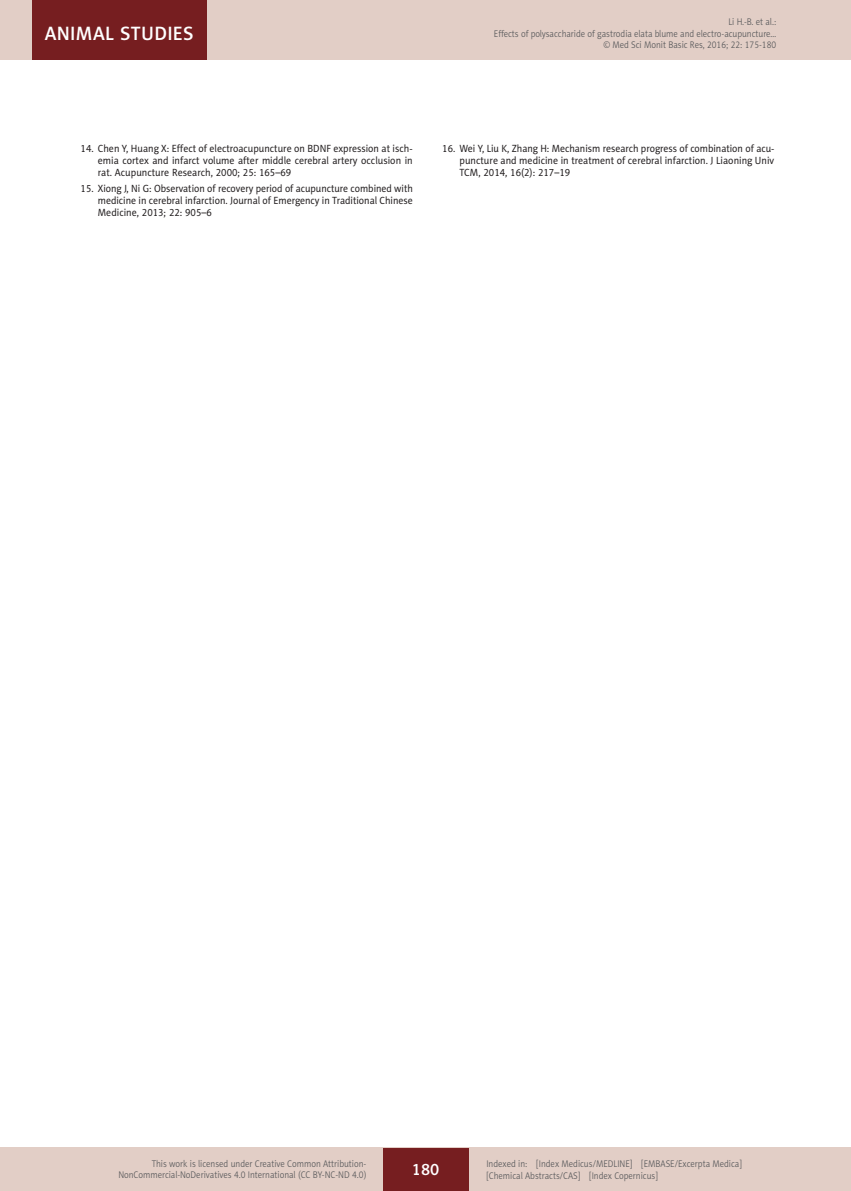
<style>
.page{position:relative;width:851px;height:1191px;background:#fff}
.page>*{position:absolute;margin:0;border:0;box-sizing:border-box;transform-origin:0 0}
.t1{font:19.5px "Naomi Sans EFN Medium";letter-spacing:.015em;color:#fff}
.t2{font:16.5px "Naomi Sans EFN Medium";color:#fff}
.MSM_Referencje_punkt{font:10.5px/12px "Naomi Sans EFN";color:#231f20;text-align:justify;scale:.94 1}
.MSM_Referencje_punkt-2{font:10.5px/12px "Naomi Sans EFN";color:#231f20;text-align:justify;scale:.95 1}
.t3{font:9.75px/11.2px "Naomi Sans EFN Light";color:#57585a;text-align:right;scale:.9 1}
</style>
<div class="page">
<div style="left:0;top:1148px;width:850px;height:43px;background:#e2cec6"></div>
<div style="left:383px;top:1147px;width:85px;height:43px;background:#761e20"></div>
<div style="left:0;top:0;width:850px;height:60px;background:#e2cec6"></div>
<div style="left:32px;top:0;width:174px;height:60px;background:#761e20"></div>
<h1 class="t1" style="left:45px;top:22px;width:150px">ANIMAL STUDIES</h1>
<p class="t3" style="left:494px;top:16px;width:315px">Li H.-B. et al.:<br>Effects of polysaccharide of gastrodia elata blume and electro-acupuncture… © Med Sci Monit Basic Res, 2016; 22: 175-180</p>
<p class="MSM_Referencje_punkt-2" style="left:98px;top:142px;width:333px;text-indent:-17px">14. Chen Y, Huang X: Effect of electroacupuncture on BDNF expression at isch&shy;emia cortex and infarct volume after middle cerebral artery occlusion in rat. Acupuncture Research, 2000; 25: 165–69</p>
<p class="MSM_Referencje_punkt" style="left:98px;top:183px;width:336px;text-indent:-17px">15. Xiong J, Ni G: Observation of recovery period of acupuncture combined with medicine in cerebral infarction. Journal of Emergency in Traditional Chinese Medicine, 2013; 22: 905–6</p>
<p class="MSM_Referencje_punkt" style="left:459px;top:142px;width:336px;text-indent:-17px">16. Wei Y, Liu K, Zhang H: Mechanism research progress of combination of acu&shy;puncture and medicine in treatment of cerebral infarction. J Liaoning Univ TCM, 2014, 16(2): 217–19</p>
<p class="t3" style="left:118px;top:1158px;width:277px">This work is licensed under Creative Common Attribution-<br>NonCommercial-NoDerivatives 4.0 International (CC BY-NC-ND 4.0)</p>
<h2 class="t2" style="left:412px;top:1160px;width:29px">180</h2>
<p class="t3" style="left:486px;top:1158px;width:285px;text-align:left">Indexed in: [Index Medicus/MEDLINE] [EMBASE/Excerpta Medica] [Chemical Abstracts/CAS] [Index Copernicus]</p>
</div>
